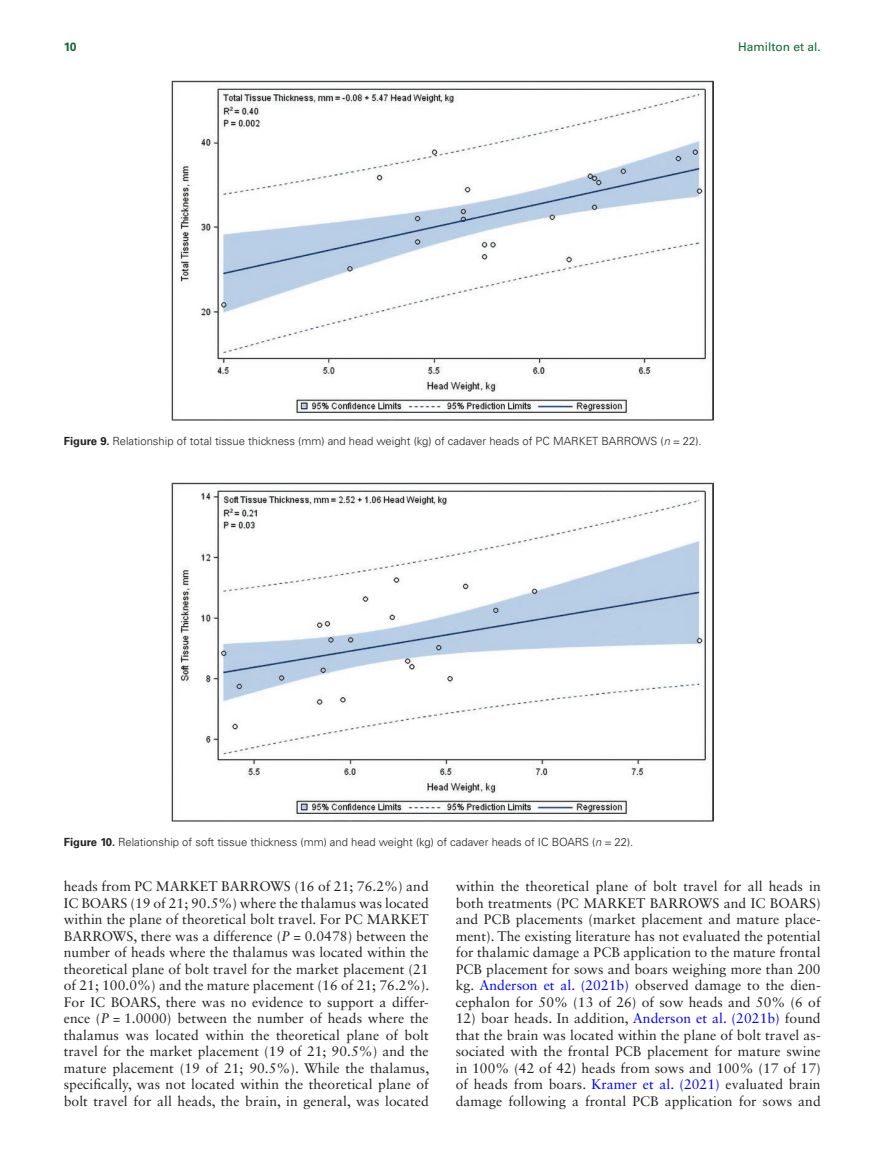
<style>
.page{position:relative;width:893px;height:1174px;background:#fff}
.page>*{position:absolute;margin:0;border:0;box-sizing:border-box;transform-origin:0 0}
.t1{font:13.8px/16.5px "Sabon LT Std";letter-spacing:.005em;color:#231f20;text-align:justify}
.t2{font:12px "Univers LT Std";color:#0b6936}
.t3{font:700 12px "Univers LT Std";color:#0b6936}
.t4{font:300 11.25px "Univers LT Std";color:#231f20}
.s1{font-weight:700}
.s2{font-style:italic}
.s3{color:#00f}
</style>
<div class="page">
<img style="left:171px;top:81px;width:542px;height:339px">
<img style="left:171px;top:482px;width:542px;height:339px">
<p class="t3" style="left:64px;top:40px;width:14px">10</p>
<p class="t2" style="left:738px;top:40px;width:84px">Hamilton et al.</p>
<p class="t4" style="left:64px;top:434px;width:639px"><span class="s1">Figure 9.</span> Relationship of total tissue thickness (mm) and head weight (kg) of cadaver heads of PC MARKET BARROWS (<span class="s2">n</span> = 22).</p>
<p class="t4" style="left:64px;top:835px;width:571px"><span class="s1">Figure 10.</span> Relationship of soft tissue thickness (mm) and head weight (kg) of cadaver heads of IC BOARS (<span class="s2">n</span> = 22).</p>
<p class="t1" style="left:64px;top:878px;width:367px">heads from PC MARKET BARROWS (16 of 21; 76.2%) and IC BOARS (19 of 21; 90.5%) where the thalamus was located within the plane of theoretical bolt travel. For PC MARKET BARROWS, there was a difference (<span class="s2">P</span> = 0.0478) between the number of heads where the thalamus was located within the theoretical plane of bolt travel for the market placement (21 of 21; 100.0%) and the mature placement (16 of 21; 76.2%).<br>For IC BOARS, there was no evidence to support a differ&shy;ence (<span class="s2">P</span> = 1.0000) between the number of heads where the thalamus was located within the theoretical plane of bolt travel for the market placement (19 of 21; 90.5%) and the mature placement (19 of 21; 90.5%). While the thalamus, specifically, was not located within the theoretical plane of bolt travel for all heads, the brain, in general, was located</p>
<p class="t1" style="left:456px;top:878px;width:366px">within the theoretical plane of bolt travel for all heads in both treatments (PC MARKET BARROWS and IC BOARS) and PCB placements (market placement and mature place&shy;ment). The existing literature has not evaluated the potential for thalamic damage a PCB application to the mature frontal PCB placement for sows and boars weighing more than 200 kg. <span class="s3">Anderson et al. (2021b)</span> observed damage to the dien&shy;cephalon for 50% (13 of 26) of sow heads and 50% (6 of</p>
<p class="t1" style="left:456px;top:1010px;width:366px">12) boar heads. In addition, <span class="s3">Anderson et al. (2021b)</span> found that the brain was located within the plane of bolt travel as&shy;sociated with the frontal PCB placement for mature swine in 100% (42 of 42) heads from sows and 100% (17 of 17) of heads from boars. <span class="s3">Kramer et al. (2021)</span> evaluated brain damage following a frontal PCB application for sows and</p>
</div>
